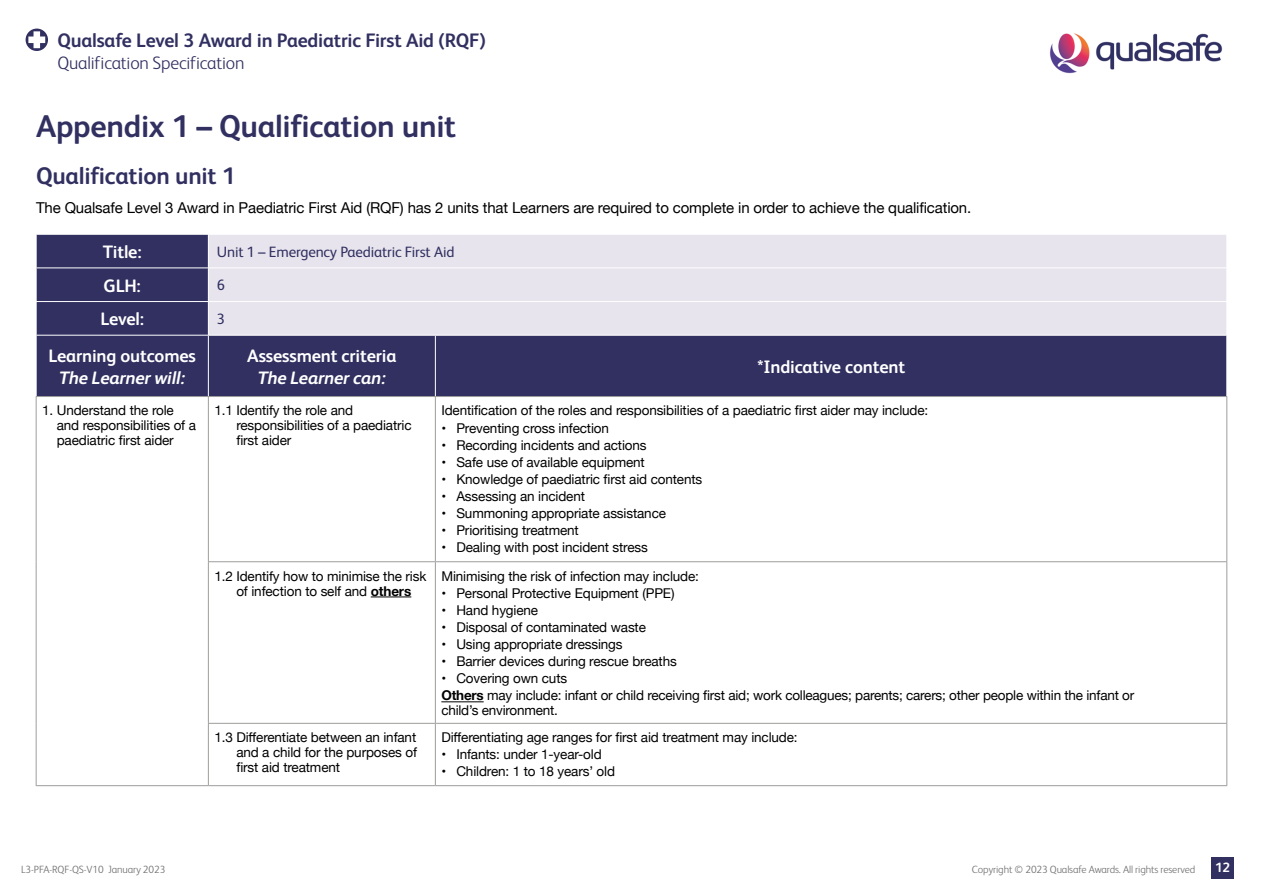
<style>
.page{position:relative;width:1263px;height:893px;background:#fff}
.page>*{position:absolute;margin:0;border:0;box-sizing:border-box;transform-origin:0 0}
.Main_Heading{font:700 31.5px "FS Albert Pro";letter-spacing:-.01em;color:#313061}
.BODY{font:700 24px "FS Albert Pro";letter-spacing:-.01em;color:#313061}
.t1{font:700 19.5px "FS Albert Pro";letter-spacing:-.01em;color:#313061}
.Sun_Head_3{font:700 18px "FS Albert Pro";letter-spacing:-.01em;color:#fff}
.Sun_Head_3-2{font:italic 700 18px "FS Albert Pro";letter-spacing:-.01em;color:#fff}
.t2{font:300 18px "FS Albert Pro";letter-spacing:-.01em;color:#313061}
.BODY-2{font:15px "Helvetica Neue";letter-spacing:-.01em;color:#000}
.Sun_Head_3-3{font:15px "FS Albert Pro";letter-spacing:-.01em;color:#313061}
.Paragraph_Style_1{font:13.5px/15px "Helvetica Neue";letter-spacing:-.01em;color:#000}
.t3{font:700 13.5px "FS Albert Pro";color:#fff}
.t4{font:300 10.5px "FS Albert Pro";letter-spacing:-.01em;color:#706f6f}
.s1{font-weight:700}
</style>
<div class="page">
<img style="left:1050px;top:33px;width:172px;height:41px">
<div style="left:1211px;top:857px;width:23px;height:22px;background:#313061"></div>
<svg style="left:25px;top:28px;width:24px;height:24px"></svg>
<div style="left:24px;top:27px;width:26px;height:26px;border:2px solid #fff;border-radius:50%"></div>
<svg style="left:28px;top:31px;width:17px;height:17px"></svg>
<div style="left:37px;top:235px;width:1189px;height:161px;background:#313061"></div>
<div style="left:209px;top:235px;width:1017px;height:100px;background:#e7e4ed"></div>
<hr style="left:208px;top:235px;width:1px;height:32px;background:#fff">
<hr style="left:208px;top:268px;width:1px;height:33px;background:#fff">
<hr style="left:208px;top:302px;width:1px;height:33px;background:#fff">
<hr style="left:208px;top:336px;width:1px;height:60px;background:#fff">
<hr style="left:435px;top:336px;width:1px;height:60px;background:#fff">
<hr style="left:36px;top:396px;width:172px;height:1px;background:#9d9d9c">
<hr style="left:36px;top:397px;width:1px;height:165px;background:#9d9d9c">
<hr style="left:208px;top:396px;width:227px;height:1px;background:#9d9d9c">
<hr style="left:208px;top:397px;width:1px;height:164px;background:#9d9d9c">
<hr style="left:435px;top:396px;width:792px;height:1px;background:#9d9d9c">
<hr style="left:435px;top:397px;width:1px;height:164px;background:#9d9d9c">
<hr style="left:1226px;top:397px;width:1px;height:164px;background:#9d9d9c">
<hr style="left:36px;top:562px;width:1px;height:161px;background:#9d9d9c">
<hr style="left:208px;top:561px;width:227px;height:1px;background:#9d9d9c">
<hr style="left:208px;top:562px;width:1px;height:161px;background:#9d9d9c">
<hr style="left:435px;top:561px;width:792px;height:1px;background:#9d9d9c">
<hr style="left:435px;top:562px;width:1px;height:161px;background:#9d9d9c">
<hr style="left:1226px;top:562px;width:1px;height:161px;background:#9d9d9c">
<hr style="left:36px;top:723px;width:1px;height:62px;background:#9d9d9c">
<hr style="left:208px;top:723px;width:227px;height:1px;background:#9d9d9c">
<hr style="left:208px;top:724px;width:1px;height:61px;background:#9d9d9c">
<hr style="left:435px;top:723px;width:792px;height:1px;background:#9d9d9c">
<hr style="left:435px;top:724px;width:1px;height:61px;background:#9d9d9c">
<hr style="left:1226px;top:724px;width:1px;height:61px;background:#9d9d9c">
<hr style="left:36px;top:785px;width:172px;height:1px;background:#9d9d9c">
<hr style="left:208px;top:785px;width:227px;height:1px;background:#9d9d9c">
<hr style="left:435px;top:785px;width:792px;height:1px;background:#9d9d9c">
<hr style="left:36px;top:267px;width:172px;height:1px;background:#fff">
<hr style="left:208px;top:267px;width:227px;height:1px;background:#fff">
<hr style="left:435px;top:267px;width:792px;height:1px;background:#fff">
<hr style="left:36px;top:301px;width:172px;height:1px;background:#fff">
<hr style="left:208px;top:301px;width:227px;height:1px;background:#fff">
<hr style="left:435px;top:301px;width:792px;height:1px;background:#fff">
<hr style="left:36px;top:335px;width:172px;height:1px;background:#fff">
<hr style="left:208px;top:335px;width:227px;height:1px;background:#fff">
<hr style="left:435px;top:335px;width:792px;height:1px;background:#fff">
<hr style="left:371px;top:597px;width:40px;height:1px;background:#000">
<hr style="left:441px;top:701px;width:43px;height:1px;background:#000">
<h3 class="t1" style="left:58px;top:26px;width:430px">Qualsafe Level 3 Award in Paediatric First Aid (RQF)</h3>
<h3 class="t2" style="left:58px;top:51px;width:188px">Qualification Specification</h3>
<p class="Main_Heading" style="left:36px;top:104px;width:422px">Appendix 1 – Qualification unit</p>
<p class="BODY" style="left:36px;top:159px;width:201px">Qualification unit 1</p>
<p class="BODY-2" style="left:36px;top:197px;width:937px">The Qualsafe Level 3 Award in Paediatric First Aid (RQF) has 2 units that Learners are required to complete in order to achieve the qualification.</p>
<p class="Sun_Head_3" style="left:103px;top:239px;width:40px">Title:</p>
<p class="Sun_Head_3-3" style="left:217px;top:241px;width:239px">Unit 1 – Emergency Paediatric First Aid</p>
<p class="Sun_Head_3" style="left:104px;top:273px;width:39px">GLH:</p>
<p class="Sun_Head_3-3" style="left:217px;top:275px;width:10px">6</p>
<p class="Sun_Head_3" style="left:100px;top:306px;width:45px">Level:</p>
<p class="Sun_Head_3-3" style="left:217px;top:308px;width:10px">3</p>
<p class="Sun_Head_3" style="left:49px;top:343px;width:149px">Learning outcomes</p>
<p class="Sun_Head_3-2" style="left:59px;top:365px;width:127px">The Learner will:</p>
<p class="Sun_Head_3" style="left:247px;top:343px;width:151px">Assessment criteria</p>
<p class="Sun_Head_3-2" style="left:258px;top:365px;width:129px">The Learner can:</p>
<p class="Sun_Head_3" style="left:757px;top:354px;width:150px">*Indicative content</p>
<p class="Paragraph_Style_1" style="left:57px;top:404px;width:141px;text-indent:-15px">1. Understand the role and responsibilities of a paediatric first aider</p>
<p class="Paragraph_Style_1" style="left:236px;top:404px;width:177px;text-indent:-22px">1.1 Identify the role and responsibilities of a paediatric first aider</p>
<p class="Paragraph_Style_1" style="left:441px;top:404px;width:488px">Identification of the roles and responsibilities of a paediatric first aider may include:</p>
<p class="Paragraph_Style_1" style="left:441px;top:421px;width:169px">• Preventing cross infection</p>
<p class="Paragraph_Style_1" style="left:441px;top:438px;width:207px">• Recording incidents and actions</p>
<p class="Paragraph_Style_1" style="left:441px;top:455px;width:205px">• Safe use of available equipment</p>
<p class="Paragraph_Style_1" style="left:441px;top:472px;width:262px">• Knowledge of paediatric first aid contents</p>
<p class="Paragraph_Style_1" style="left:441px;top:489px;width:145px">• Assessing an incident</p>
<p class="Paragraph_Style_1" style="left:441px;top:507px;width:226px">• Summoning appropriate assistance</p>
<p class="Paragraph_Style_1" style="left:441px;top:524px;width:139px">• Prioritising treatment</p>
<p class="Paragraph_Style_1" style="left:441px;top:541px;width:208px">• Dealing with post incident stress</p>
<p class="Paragraph_Style_1" style="left:214px;top:569px;width:213px;text-align:center">1.2 Identify how to minimise the risk of infection to self and <span class="s1">others</span></p>
<p class="Paragraph_Style_1" style="left:441px;top:569px;width:259px">Minimising the risk of infection may include:</p>
<p class="Paragraph_Style_1" style="left:441px;top:586px;width:235px">• Personal Protective Equipment (PPE)</p>
<p class="Paragraph_Style_1" style="left:441px;top:603px;width:98px">• Hand hygiene</p>
<p class="Paragraph_Style_1" style="left:441px;top:620px;width:206px">• Disposal of contaminated waste</p>
<p class="Paragraph_Style_1" style="left:441px;top:638px;width:183px">• Using appropriate dressings</p>
<p class="Paragraph_Style_1" style="left:441px;top:655px;width:237px">• Barrier devices during rescue breaths</p>
<p class="Paragraph_Style_1" style="left:441px;top:672px;width:127px">• Covering own cuts</p>
<p class="Paragraph_Style_1" style="left:441px;top:689px;width:694px"><span class="s1">Others</span> may include: infant or child receiving first aid; work colleagues; parents; carers; other people within the infant or child’s environment.</p>
<p class="Paragraph_Style_1" style="left:236px;top:731px;width:182px;text-align:justify;text-indent:-22px">1.3 Differentiate between an infant and a child for the purposes of first aid treatment</p>
<p class="Paragraph_Style_1" style="left:441px;top:731px;width:358px">Differentiating age ranges for first aid treatment may include:</p>
<p class="Paragraph_Style_1" style="left:441px;top:748px;width:162px">• Infants: under 1-year-old</p>
<p class="Paragraph_Style_1" style="left:441px;top:765px;width:175px">• Children: 1 to 18 years’ old</p>
<p class="t4" style="left:21px;top:863px;width:146px">L3-PFA-RQF-QS-V10 January 2023</p>
<p class="t4" style="left:972px;top:862px;width:225px">Copyright © 2023 Qualsafe Awards. All rights reserved</p>
<p class="t3" style="left:1215px;top:858px;width:17px">12</p>
</div>
